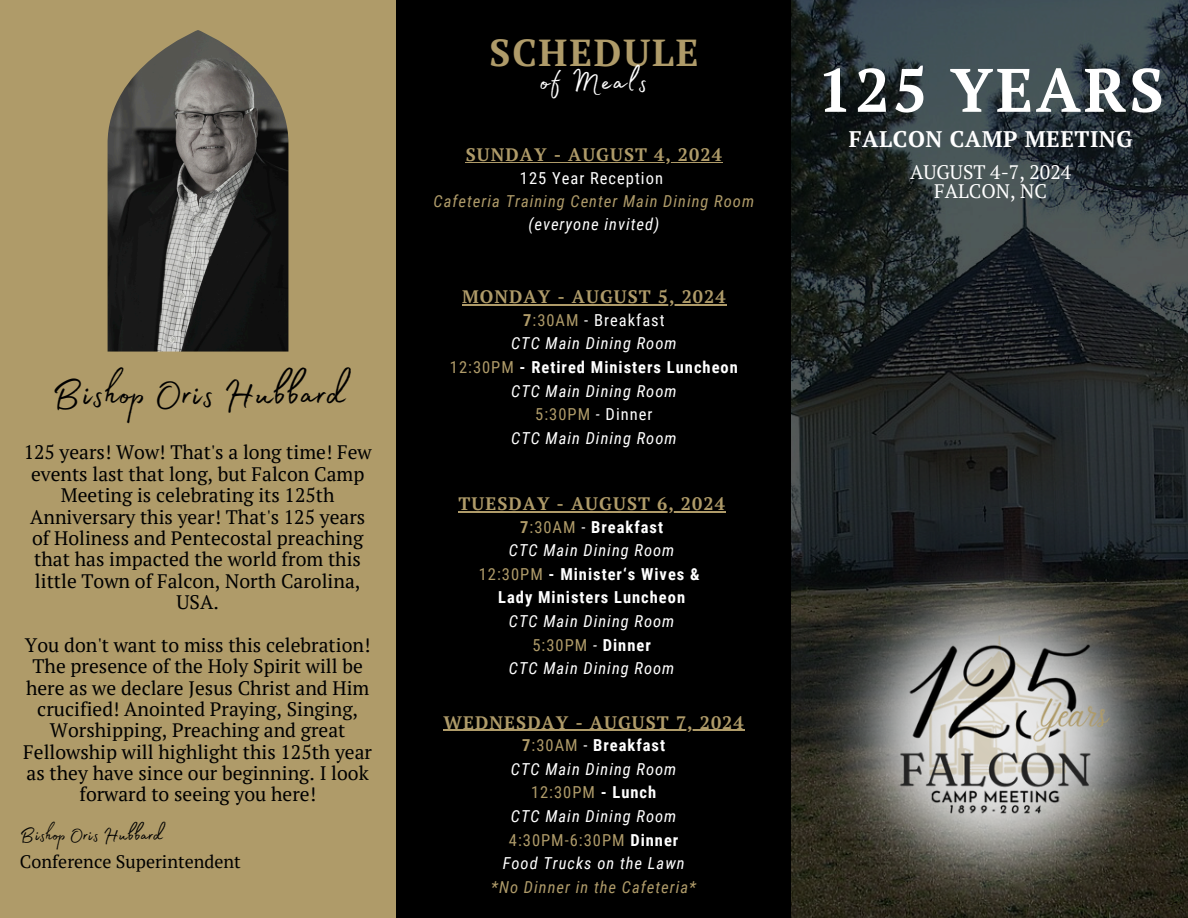
<style>
.page{position:relative;width:1188px;height:918px;background:#000}
.page>*{position:absolute;margin:0;border:0;box-sizing:border-box;transform-origin:0 0}
.t1{font:700 61.2px "PT Serif";letter-spacing:.05em;color:#fff}
.t2{font:48px "Madelyn Fill";letter-spacing:.01em;color:#000}
.t3{font:700 37.5px "PT Serif";letter-spacing:.05em;color:#af9b69}
.t4{font:37.5px "Madelyn Fill";letter-spacing:.05em;color:#fff}
.t5{font:24px "Madelyn Fill";color:#000}
.t6{font:700 22.5px "PT Serif";letter-spacing:.025em;color:#fff}
.t7{font:19.5px/21.3px "PT Serif";color:#000;text-align:center}
.t8{font:19.5px/19.2px "PT Serif";color:#fff;text-align:center}
.t9{font:700 18px "PT Serif";letter-spacing:.06em;color:#af9b69}
.t10{font:18px "PT Serif";color:#000}
.t11{font:italic 16.5px "Roboto Condensed";letter-spacing:.06em;color:#fff}
.t12{font:700 16.5px "Roboto Condensed";letter-spacing:.06em;color:#fff}
.t13{font:italic 16.5px "Roboto Condensed";letter-spacing:.06em;color:#af9b69}
.t14{font:16.5px "Roboto Condensed";letter-spacing:.06em;color:#af9b69}
.t15{font:16.5px "Roboto Condensed";letter-spacing:.06em;color:#fff}
.s1{font-weight:700;color:#af9b69}
.s2{color:#af9b69}
.s3{font-weight:400;color:#af9b69}
.s4{font-style:italic;color:#fff}
.s5{color:#fff}
.s6{font-weight:400}
.s7{font-weight:700;color:#fff}
</style>
<div class="page">
<img style="left:792px;top:0;width:396px;height:918px">
<div style="left:0;top:0;width:396px;height:918px;background:#af9b69"></div>
<img style="left:812px;top:550px;width:368px;height:368px">
<img style="left:858px;top:586px;width:276px;height:276px">
<img style="left:108px;top:30px;width:180px;height:321px">
<hr style="left:466px;top:162px;width:257px;height:1px;background:#af9b69">
<hr style="left:462px;top:304px;width:265px;height:1px;background:#af9b69">
<hr style="left:458px;top:511px;width:268px;height:1px;background:#af9b69">
<hr style="left:444px;top:730px;width:301px;height:1px;background:#af9b69">
<p class="t2" style="left:52px;top:357px;width:294px">Bishop Oris Hubbard</p>
<h1 class="t7" style="left:24px;top:442px;width:350px">125 years! Wow! That's a long time! Few events last that long, but Falcon Camp Meeting is celebrating its 125th Anniversary this year! That's 125 years of Holiness and Pentecostal preaching that has impacted the world from this little Town of Falcon, North Carolina, USA.</h1>
<h5 class="t7" style="left:23px;top:634px;width:350px">You don't want to miss this celebration!<br>The presence of the Holy Spirit will be here as we declare Jesus Christ and Him crucified! Anointed Praying, Singing, Worshipping, Preaching and great Fellowship will highlight this 125th year as they have since our beginning. I look forward to seeing you here!</h5>
<h6 class="t5" style="left:20px;top:816px;width:144px">Bishop Oris Hubbard</h6>
<p class="t10" style="left:20px;top:849px;width:223px">Conference Superintendent</p>
<h4 class="t3" style="left:490px;top:27px;width:210px">SCHEDULE</h4>
<p class="t4" style="left:540px;top:54px;width:109px">of Meals</p>
<p class="t9" style="left:466px;top:142px;width:257px">SUNDAY - AUGUST 4, 2024</p>
<p class="t15" style="left:520px;top:169px;width:144px">125 Year Reception</p>
<p class="t13" style="left:434px;top:192px;width:322px">Cafeteria Training Center Main Dining Room</p>
<p class="t11" style="left:529px;top:215px;width:132px">(everyone invited)</p>
<p class="t9" style="left:462px;top:285px;width:265px">MONDAY - AUGUST 5, 2024</p>
<p class="t15" style="left:523px;top:310px;width:143px"><span class="s1">7</span><span class="s2">:30AM</span> - Breakfast</p>
<p class="t11" style="left:511px;top:334px;width:167px">CTC Main Dining Room</p>
<p class="t12" style="left:450px;top:358px;width:289px"><span class="s3">12:30PM</span> - Retired Ministers Luncheon</p>
<p class="t11" style="left:511px;top:381px;width:167px">CTC Main Dining Room</p>
<p class="t14" style="left:535px;top:405px;width:119px">5:30PM <span class="s4">-</span> <span class="s5">Dinner</span></p>
<h2 class="t11" style="left:511px;top:429px;width:167px">CTC Main Dining Room</h2>
<p class="t9" style="left:458px;top:491px;width:268px">TUESDAY - AUGUST 6, 2024</p>
<p class="t12" style="left:520px;top:517px;width:144px"><span class="s2">7</span><span class="s3">:30AM</span> <span class="s6">-</span> Breakfast</p>
<p class="t11" style="left:509px;top:541px;width:167px">CTC Main Dining Room</p>
<p class="t12" style="left:479px;top:564px;width:222px"><span class="s3">12:30PM</span> - Minister‘s Wives &amp;</p>
<p class="t12" style="left:498px;top:588px;width:188px">Lady Ministers Luncheon</p>
<p class="t11" style="left:509px;top:612px;width:167px">CTC Main Dining Room</p>
<p class="t14" style="left:533px;top:635px;width:120px">5:30PM <span class="s4">-</span> <span class="s7">Dinner</span></p>
<p class="t11" style="left:509px;top:659px;width:167px">CTC Main Dining Room</p>
<p class="t9" style="left:444px;top:710px;width:302px">WEDNESDAY - AUGUST 7, 2024</p>
<p class="t12" style="left:522px;top:736px;width:144px"><span class="s2">7</span><span class="s3">:30AM</span> <span class="s6">-</span> Breakfast</p>
<p class="t11" style="left:511px;top:759px;width:167px">CTC Main Dining Room</p>
<p class="t14" style="left:531px;top:783px;width:127px">12:30PM <span class="s7">- Lunch</span></p>
<p class="t11" style="left:511px;top:807px;width:167px">CTC Main Dining Room</p>
<p class="t14" style="left:509px;top:830px;width:171px">4:30PM-6:30PM <span class="s7">Dinner</span></p>
<p class="t11" style="left:503px;top:854px;width:183px">Food Trucks on the Lawn</p>
<p class="t13" style="left:491px;top:878px;width:206px">*No Dinner in the Cafeteria*</p>
<p class="t1" style="left:818px;top:48px;width:348px">125 YEARS</p>
<p class="t6" style="left:849px;top:124px;width:285px">FALCON CAMP MEETING</p>
<h3 class="t8" style="left:910px;top:162px;width:163px">AUGUST 4-7, 2024<br>FALCON, NC</h3>
</div>
